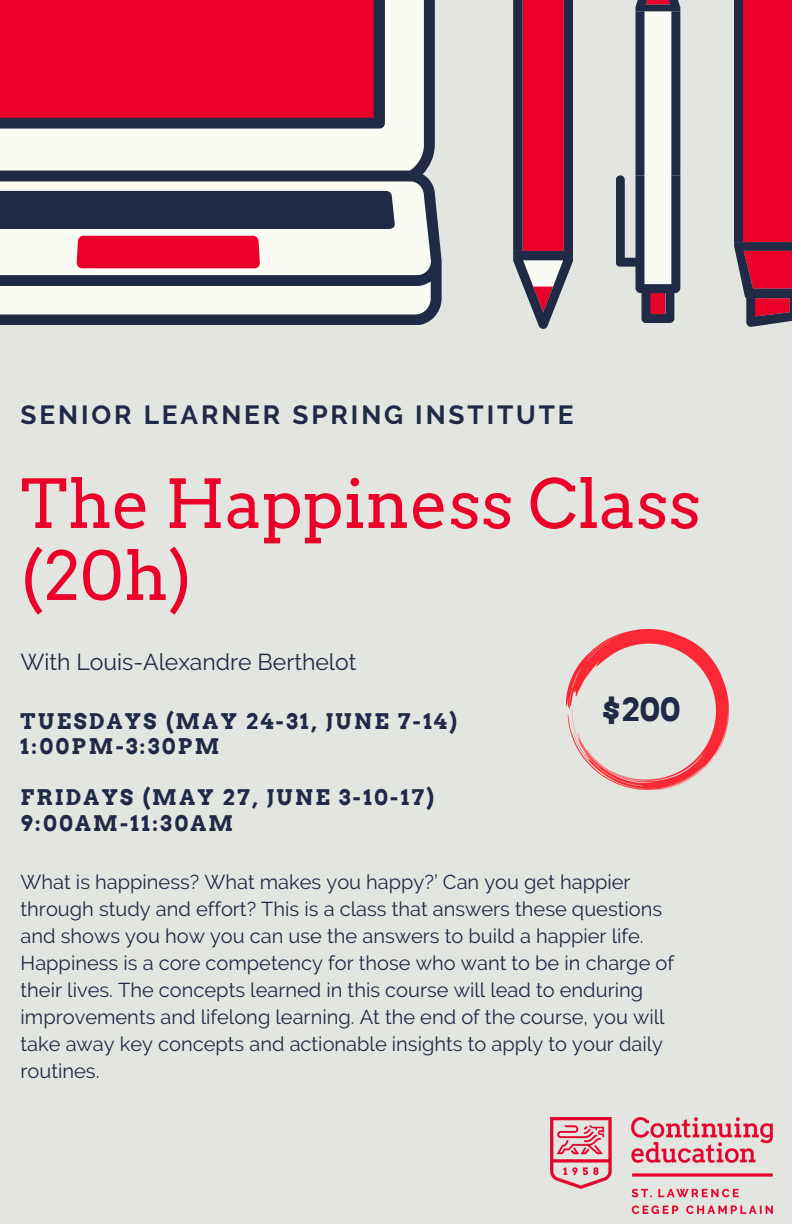
<style>
.page{position:relative;width:792px;height:1224px;background:#e3e6e0}
.page>*{position:absolute;margin:0;border:0;box-sizing:border-box;transform-origin:0 0}
.t1{font:67px/72px "Arvo";color:#ea0029}
.t2{font:700 32px "Arvo";color:#202945}
.t3{font:700 26.2px "Raleway";letter-spacing:.11em;color:#202945}
.t4{font:23px "Raleway";color:#202945}
.t5{font:700 21.6px "Arvo";letter-spacing:.11em;color:#202945}
.t6{font:20px/27px "Raleway";color:#202945}
</style>
<div class="page">
<svg style="left:513px;top:0;width:60px;height:329px;background:#a52f4d"></svg>
<svg style="left:0;top:0;width:442px;height:325px;background:#ccbec0"></svg>
<div style="left:0;top:191px;width:395px;height:38px;background:#202945"></div>
<svg style="left:0;top:0;width:385px;height:129px;background:#d3052c"></svg>
<svg style="left:616px;top:0;width:64px;height:323px"></svg>
<div style="left:734px;top:0;width:9px;height:242px;background:#202945"></div>
<div style="left:743px;top:0;width:49px;height:242px;background:#ea0029"></div>
<svg style="left:734px;top:242px;width:58px;height:85px;background:#993652"></svg>
<img style="left:550px;top:1118px;width:222px;height:96px">
<img style="left:567px;top:629px;width:162px;height:161px">
<p class="t3" style="left:21px;top:399px;width:555px">SENIOR LEARNER SPRING INSTITUTE</p>
<p class="t1" style="left:21px;top:468px;width:682px">The Happiness Class (20h)</p>
<p class="t4" style="left:21px;top:649px;width:338px">With Louis-Alexandre Berthelot</p>
<p class="t5" style="left:21px;top:708px;width:438px">TUESDAYS (MAY 24-31, JUNE 7-14)</p>
<p class="t5" style="left:21px;top:733px;width:200px">1:00PM-3:30PM</p>
<p class="t5" style="left:21px;top:784px;width:415px">FRIDAYS (MAY 27, JUNE 3-10-17)</p>
<p class="t5" style="left:21px;top:810px;width:214px">9:00AM-11:30AM</p>
<p class="t2" style="left:602px;top:690px;width:80px">$200</p>
<p class="t6" style="left:21px;top:869px;width:655px">What is happiness? What makes you happy?’ Can you get happier through study and effort? This is a class that answers these questions and shows you how you can use the answers to build a happier life.<br>Happiness is a core competency for those who want to be in charge of their lives. The concepts learned in this course will lead to enduring improvements and lifelong learning. At the end of the course, you will take away key concepts and actionable insights to apply to your daily routines.</p>
</div>
